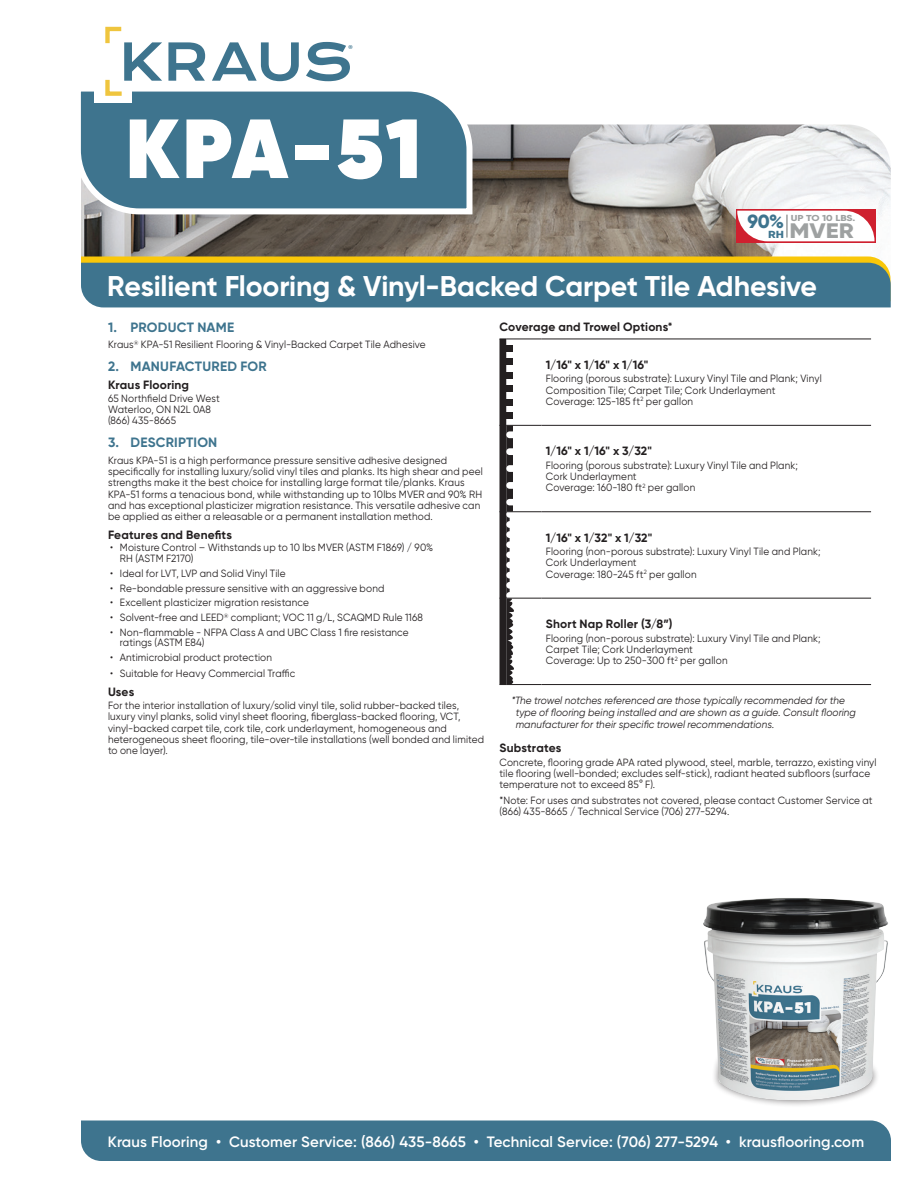
<style>
.page{position:relative;width:918px;height:1188px;background:#fff}
.page>*{position:absolute;margin:0;border:0;box-sizing:border-box;transform-origin:0 0}
.t1{font:800 83.7px "Gilroy";color:#fff}
.t2{font:700 28.5px "Gilroy";letter-spacing:-.005em;color:#fff}
.t3{font:800 21px "Gilroy";color:#9ea1a1;scale:1.17 1}
.t4{font:800 19.05px "Gilroy";color:#3e748e}
.t5{font:600 15px "Gilroy";letter-spacing:.01em;color:#fff}
.t6{font:700 13.5px "Gilroy";letter-spacing:.015em;color:#3e748e}
.t7{font:700 12px "Gilroy";letter-spacing:.01em;color:#231f20}
.t8{font:11.55px "Myriad Pro";color:#3e748e}
.t9{font:10.5px/11.2px "Gilroy";letter-spacing:.015em;color:#231f20;scale:.95 1}
.t10{font:italic 10.5px/12px "Gilroy";letter-spacing:.01em;color:#231f20;scale:.95 1}
.t11{font:800 10.2px "Gilroy";color:#3e748e;scale:1.22 1}
.t12{font:800 8.7px "Gilroy";color:#9ea1a1;scale:1.2 1}
</style>
<div class="page">
<img style="left:81px;top:124px;width:810px;height:132px">
<svg style="left:80px;top:91px;width:396px;height:126px;background:#538298"></svg>
<svg style="left:81px;top:256px;width:810px;height:51px;background:#567f7e"></svg>
<div style="left:81px;top:1120px;width:810px;height:41px;background:#3e748e"></div>
<hr style="left:506px;top:339px;width:36px;height:1px;background:#231f20">
<hr style="left:542px;top:339px;width:329px;height:1px;background:#231f20">
<hr style="left:506px;top:425px;width:36px;height:1px;background:#231f20">
<hr style="left:542px;top:425px;width:329px;height:1px;background:#231f20">
<hr style="left:506px;top:511px;width:36px;height:1px;background:#231f20">
<hr style="left:542px;top:511px;width:329px;height:1px;background:#231f20">
<hr style="left:506px;top:598px;width:36px;height:1px;background:#231f20">
<hr style="left:542px;top:598px;width:329px;height:1px;background:#231f20">
<hr style="left:506px;top:684px;width:36px;height:1px;background:#231f20">
<hr style="left:542px;top:684px;width:329px;height:1px;background:#231f20">
<svg style="left:500px;top:339px;width:14px;height:346px"></svg>
<div style="left:712px;top:1042px;width:167px;height:66px;background:#231f20;opacity:.55"></div>
<div style="left:700px;top:894px;width:192px;height:209px;background:#231f20;opacity:.15"></div>
<svg style="left:736px;top:209px;width:140px;height:34px"></svg>
<svg style="left:737px;top:211px;width:138px;height:30px"></svg>
<hr style="left:786px;top:215px;width:2px;height:23px;background:#9ea1a1">
<div style="left:95px;top:15px;width:37px;height:88px;background:#fff"></div>
<svg style="left:168px;top:42px;width:37px;height:39px"></svg>
<svg style="left:212px;top:42px;width:87px;height:39px"></svg>
<svg style="left:306px;top:42px;width:44px;height:39px"></svg>
<svg style="left:105px;top:26px;width:57px;height:71px"></svg>
<p class="t8" style="left:348px;top:42px;width:6px">®</p>
<h1 class="t1" style="left:126px;top:95px;width:298px">KPA-51</h1>
<h3 class="t4" style="left:748px;top:209px;width:38px">90%</h3>
<p class="t11" style="left:768px;top:228px;width:15px">RH</p>
<p class="t12" style="left:791px;top:212px;width:55px">UP TO 10 LBS.</p>
<h3 class="t3" style="left:789px;top:217px;width:57px">MVER</h3>
<h2 class="t2" style="left:107px;top:268px;width:711px">Resilient Flooring &amp; Vinyl-Backed Carpet Tile Adhesive</h2>
<p class="t6" style="left:108px;top:319px;width:128px">1. PRODUCT NAME</p>
<p class="t9" style="left:108px;top:339px;width:336px">Kraus<sup>®</sup> KPA-51 Resilient Flooring &amp; Vinyl-Backed Carpet Tile Adhesive</p>
<p class="t6" style="left:108px;top:358px;width:160px">2. MANUFACTURED FOR</p>
<p class="t7" style="left:108px;top:377px;width:83px">Kraus Flooring</p>
<p class="t9" style="left:108px;top:393px;width:119px">65 Northfield Drive West<br>Waterloo, ON N2L 0A8 (866) 435-8665</p>
<p class="t6" style="left:108px;top:434px;width:111px">3. DESCRIPTION</p>
<p class="t9" style="left:108px;top:454px;width:396px">Kraus KPA-51 is a high performance pressure sensitive adhesive designed specifically for installing luxury/solid vinyl tiles and planks. Its high shear and peel strengths make it the best choice for installing large format tile/planks. Kraus KPA-51 forms a tenacious bond, while withstanding up to 10lbs MVER and 90% RH and has exceptional plasticizer migration resistance. This versatile adhesive can be applied as either a releasable or a permanent installation method.</p>
<p class="t7" style="left:108px;top:527px;width:125px">Features and Benefits</p>
<p class="t9" style="left:120px;top:542px;width:331px;line-height:10.5px;text-indent:-10px">• Moisture Control – Withstands up to 10 lbs MVER (ASTM F1869) / 90%<br>RH (ASTM F2170)</p>
<p class="t9" style="left:110px;top:567px;width:186px">• Ideal for LVT, LVP and Solid Vinyl Tile</p>
<p class="t9" style="left:110px;top:582px;width:290px">• Re-bondable pressure sensitive with an aggressive bond</p>
<p class="t9" style="left:110px;top:597px;width:211px">• Excellent plasticizer migration resistance</p>
<p class="t9" style="left:110px;top:612px;width:331px">• Solvent-free and LEED<sup>®</sup> compliant; VOC 11 g/L, SCAQMD Rule 1168</p>
<p class="t9" style="left:120px;top:627px;width:306px;line-height:10.5px;text-indent:-10px">• Non-flammable - NFPA Class A and UBC Class 1 fire resistance ratings (ASTM E84)</p>
<p class="t9" style="left:110px;top:652px;width:172px">• Antimicrobial product protection</p>
<p class="t9" style="left:110px;top:667px;width:196px">• Suitable for Heavy Commercial Traffic</p>
<p class="t7" style="left:108px;top:684px;width:28px">Uses</p>
<p class="t9" style="left:108px;top:700px;width:398px">For the interior installation of luxury/solid vinyl tile, solid rubber-backed tiles, luxury vinyl planks, solid vinyl sheet flooring, fiberglass-backed flooring, VCT, vinyl-backed carpet tile, cork tile, cork underlayment, homogeneous and heterogeneous sheet flooring, tile-over-tile installations (well bonded and limited to one layer).</p>
<p class="t7" style="left:500px;top:319px;width:175px">Coverage and Trowel Options*</p>
<p class="t7" style="left:546px;top:357px;width:104px">1/16" x 1/16" x 1/16"</p>
<p class="t9" style="left:546px;top:373px;width:292px">Flooring (porous substrate): Luxury Vinyl Tile and Plank; Vinyl<br>Composition Tile; Carpet Tile; Cork Underlayment<br>Coverage: 125-185 ft<sup>2</sup> per gallon</p>
<p class="t7" style="left:546px;top:444px;width:108px">1/16" x 1/16" x 3/32"</p>
<p class="t9" style="left:546px;top:459px;width:267px">Flooring (porous substrate): Luxury Vinyl Tile and Plank;<br>Cork Underlayment<br>Coverage: 160-180 ft<sup>2</sup> per gallon</p>
<p class="t7" style="left:546px;top:530px;width:108px">1/16" x 1/32" x 1/32"</p>
<p class="t9" style="left:546px;top:546px;width:291px">Flooring (non-porous substrate): Luxury Vinyl Tile and Plank;<br>Cork Underlayment<br>Coverage: 180-245 ft<sup>2</sup> per gallon</p>
<p class="t7" style="left:546px;top:616px;width:128px">Short Nap Roller (3/8”)</p>
<p class="t9" style="left:546px;top:632px;width:291px">Flooring (non-porous substrate): Luxury Vinyl Tile and Plank;<br>Carpet Tile; Cork Underlayment<br>Coverage: Up to 250-300 ft<sup>2</sup> per gallon</p>
<p class="t10" style="left:516px;top:694px;width:360px;text-indent:-4px">*The trowel notches referenced are those typically recommended for the type of flooring being installed and are shown as a guide. Consult flooring manufacturer for their specific trowel recommendations.</p>
<p class="t7" style="left:500px;top:741px;width:63px">Substrates</p>
<p class="t9" style="left:500px;top:756px;width:398px">Concrete, flooring grade APA rated plywood, steel, marble, terrazzo, existing vinyl tile flooring (well-bonded; excludes self-stick), radiant heated subfloors (surface temperature not to exceed 85° F).</p>
<p class="t9" style="left:500px;top:794px;width:394px">*Note: For uses and substrates not covered, please contact Customer Service at (866) 435-8665 / Technical Service (706) 277-5294.</p>
<h3 class="t5" style="left:108px;top:1132px;width:758px">Kraus Flooring • Customer Service: (866) 435-8665 • Technical Service: (706) 277-5294 • krausflooring.com</h3>
</div>
